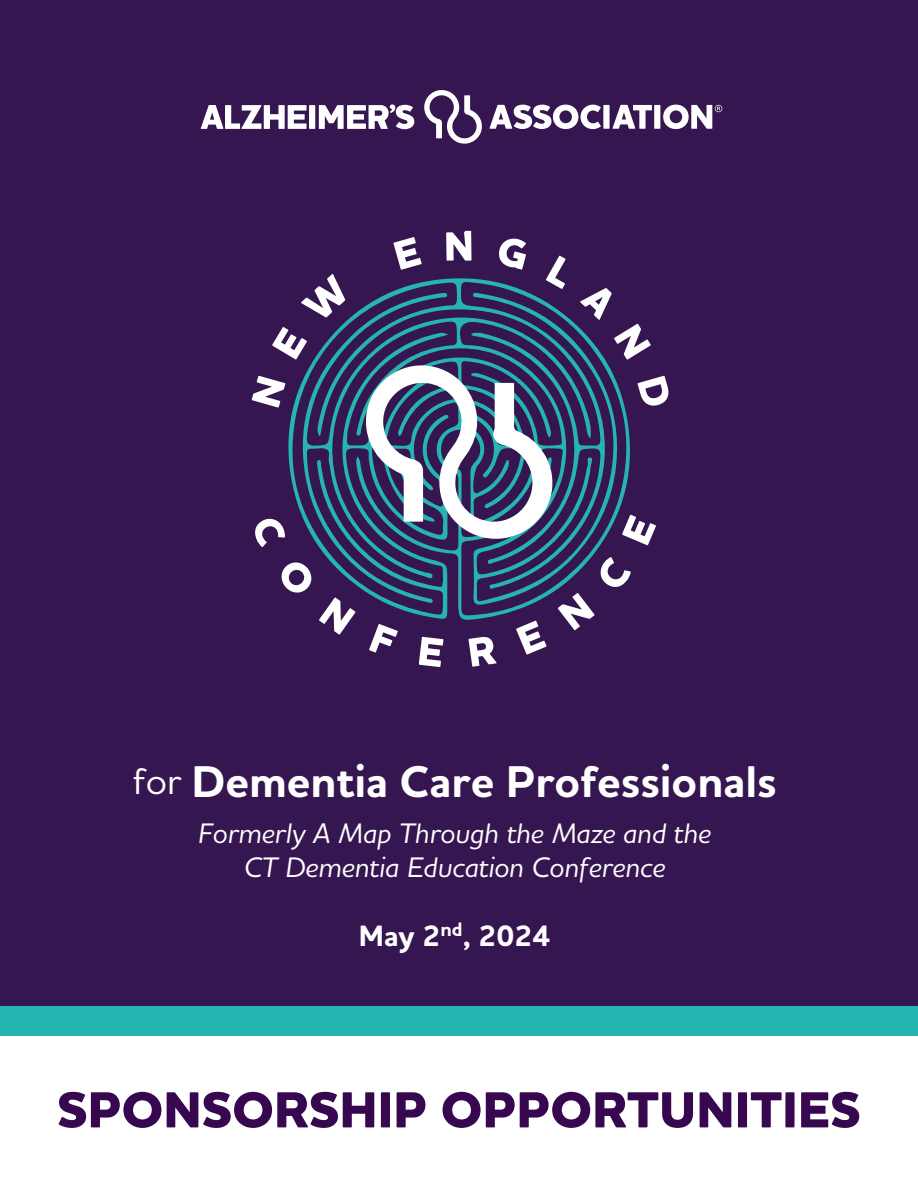
<style>
.page{position:relative;width:918px;height:1188px;background:#fff}
.page>*{position:absolute;margin:0;border:0;box-sizing:border-box;transform-origin:0 0}
.t1{font:800 51.6px "Houschka Alt Pro";color:#370750}
.t2{font:700 45.15px "Houschka Alt Pro";color:#fff}
.t3{font:700 30px "Houschka Alt Pro";color:#fff}
.t4{font:italic 500 28.8px/34px "Houschka Alt Pro";color:#fff;text-align:center}
.s1{font-weight:500;font-size:37.65px}
</style>
<div class="page">
<div style="left:0;top:0;width:918px;height:1013px;background:#361650"></div>
<svg style="left:252px;top:376px;width:31px;height:32px"></svg>
<svg style="left:272px;top:327px;width:11px;height:25px"></svg>
<svg style="left:393px;top:237px;width:29px;height:33px"></svg>
<svg style="left:446px;top:231px;width:26px;height:30px"></svg>
<svg style="left:499px;top:238px;width:27px;height:32px"></svg>
<svg style="left:549px;top:256px;width:17px;height:18px"></svg>
<svg style="left:636px;top:323px;width:15px;height:32px"></svg>
<svg style="left:638px;top:376px;width:31px;height:30px"></svg>
<svg style="left:255px;top:518px;width:28px;height:29px"></svg>
<svg style="left:281px;top:571px;width:2px;height:12px"></svg>
<svg style="left:321px;top:622px;width:28px;height:13px"></svg>
<svg style="left:369px;top:624px;width:29px;height:29px"></svg>
<svg style="left:419px;top:637px;width:24px;height:30px"></svg>
<svg style="left:468px;top:637px;width:29px;height:30px"></svg>
<svg style="left:516px;top:622px;width:31px;height:33px"></svg>
<svg style="left:568px;top:622px;width:12px;height:8px"></svg>
<svg style="left:636px;top:521px;width:20px;height:24px"></svg>
<div style="left:0;top:1007px;width:918px;height:28px;background:#25b4b0"></div>
<svg style="left:283px;top:274px;width:353px;height:348px"></svg>
<svg style="left:364px;top:363px;width:190px;height:178px"></svg>
<svg style="left:201px;top:105px;width:106px;height:24px"></svg>
<div style="left:309px;top:105px;width:6px;height:24px;background:#fff"></div>
<svg style="left:319px;top:104px;width:95px;height:25px"></svg>
<svg style="left:424px;top:90px;width:58px;height:54px"></svg>
<svg style="left:490px;top:105px;width:111px;height:24px"></svg>
<div style="left:603px;top:105px;width:7px;height:24px;background:#fff"></div>
<svg style="left:613px;top:105px;width:39px;height:24px"></svg>
<div style="left:654px;top:105px;width:6px;height:24px;background:#fff"></div>
<svg style="left:663px;top:105px;width:59px;height:24px"></svg>
<p class="t2" style="left:133px;top:753px;width:645px"><span class="s1">for</span> Dementia Care Professionals</p>
<p class="t4" style="left:198px;top:815px;width:514px">Formerly A Map Through the Maze and the<br>CT Dementia Education Conference</p>
<p class="t3" style="left:359px;top:916px;width:193px">May 2<sup>nd</sup>, 2024</p>
<p class="t1" style="left:57px;top:1077px;width:805px">SPONSORSHIP OPPORTUNITIES</p>
</div>
